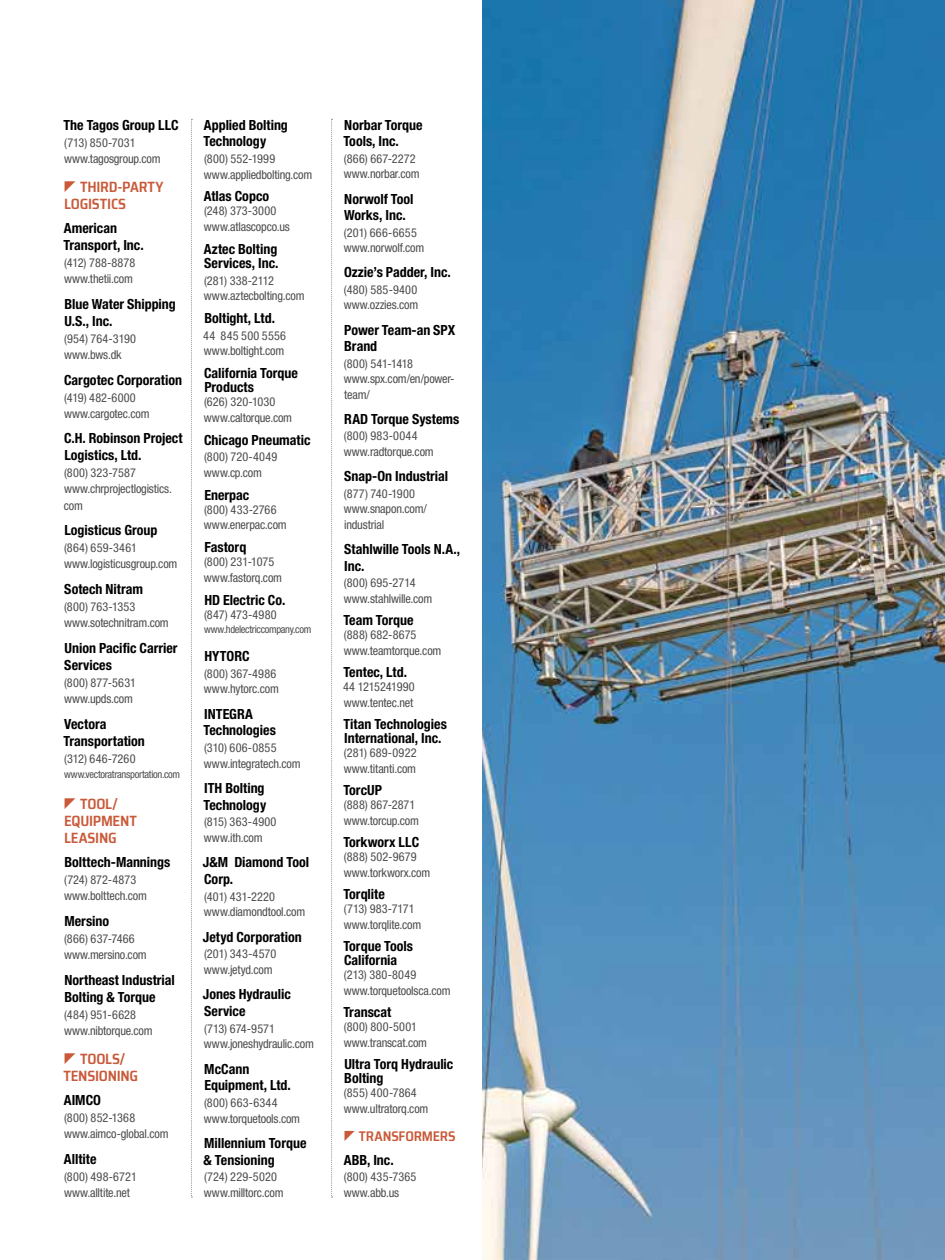
<style>
.page{position:relative;width:945px;height:1260px;background:#fff}
.page>*{position:absolute;margin:0;border:0;box-sizing:border-box;transform-origin:0 0}
.t1{font:600 semi-condensed 14.88px/17px "Saira";letter-spacing:-.015em;color:#c95a39}
.t2{font:700 condensed 14px/16.6px "Helvetica Neue";color:#000}
.t3{font:600 semi-condensed 14px "Saira";letter-spacing:-.01em;color:#c95a39}
.t4{font:condensed 12.25px/15.6px "Helvetica Neue";letter-spacing:-.01em;color:#4d4d4f}
.t5{font:condensed 12.25px/15.8px "Helvetica Neue";letter-spacing:.01em;color:#4d4d4f}
.t6{font:condensed 10.5px "Helvetica Neue";letter-spacing:-.03em;color:#4d4d4f}
</style>
<div class="page">
<svg style="left:191px;top:119px;width:1px;height:1079px"></svg>
<svg style="left:331px;top:119px;width:2px;height:1079px"></svg>
<img style="left:483px;top:0;width:462px;height:1260px">
<p class="t2" style="left:63px;top:116px;width:117px">The Tagos Group LLC</p>
<p class="t4" style="left:64px;top:134px;width:98px;line-height:16.1px">(713) 850-7031 www.tagosgroup.com</p>
<p class="t1" style="left:64px;top:178px;width:101px;text-indent:16px">THIRD-PARTY<br>LOGISTICS</p>
<p class="t2" style="left:63px;top:219px;width:82px">American<br>Transport, Inc.</p>
<p class="t4" style="left:64px;top:255px;width:73px;line-height:16.1px">(412) 788-8878 www.thetii.com</p>
<p class="t2" style="left:64px;top:295px;width:113px">Blue Water Shipping<br>U.S., Inc.</p>
<p class="t4" style="left:64px;top:330px;width:74px;line-height:16.1px">(954) 764-3190 www.bws.dk</p>
<p class="t2" style="left:64px;top:371px;width:120px">Cargotec Corporation</p>
<p class="t4" style="left:64px;top:389px;width:87px;line-height:16.1px">(419) 482-6000 www.cargotec.com</p>
<p class="t2" style="left:64px;top:430px;width:120px">C.H. Robinson Project<br>Logistics, Ltd.</p>
<p class="t4" style="left:64px;top:465px;width:110px;line-height:16.1px">(800) 323-7587 www.chrprojectlogistics. com</p>
<p class="t2" style="left:64px;top:522px;width:95px">Logisticus Group</p>
<p class="t4" style="left:64px;top:540px;width:115px;line-height:16.1px">(864) 659-3461 www.logisticusgroup.com</p>
<p class="t2" style="left:64px;top:581px;width:80px">Sotech Nitram</p>
<p class="t4" style="left:64px;top:599px;width:106px;line-height:16.1px">(800) 763-1353 www.sotechnitram.com</p>
<p class="t2" style="left:64px;top:639px;width:115px">Union Pacific Carrier<br>Services</p>
<p class="t4" style="left:64px;top:674px;width:74px;line-height:16.1px">(800) 877-5631 www.upds.com</p>
<p class="t2" style="left:63px;top:715px;width:83px">Vectora<br>Transportation</p>
<p class="t5" style="left:64px;top:750px;width:73px">(312) 646-7260</p>
<p class="t6" style="left:64px;top:768px;width:117px">www.vectoratransportation.com</p>
<p class="t1" style="left:64px;top:795px;width:74px;text-indent:16px">TOOL/<br>EQUIPMENT<br>LEASING</p>
<p class="t2" style="left:64px;top:854px;width:107px">Bolttech-Mannings</p>
<p class="t4" style="left:64px;top:872px;width:84px;line-height:16.1px">(724) 872-4873 www.bolttech.com</p>
<p class="t2" style="left:64px;top:913px;width:46px">Mersino</p>
<p class="t4" style="left:64px;top:931px;width:84px;line-height:16.1px">(866) 637-7466 www.mersino.com</p>
<p class="t2" style="left:64px;top:971px;width:112px">Northeast Industrial<br>Bolting &amp; Torque</p>
<p class="t4" style="left:64px;top:1006px;width:90px;line-height:16.1px">(484) 951-6628 www.nibtorque.com</p>
<p class="t1" style="left:63px;top:1050px;width:76px;text-align:center">TOOLS/<br>TENSIONING</p>
<p class="t2" style="left:64px;top:1092px;width:39px">AIMCO</p>
<p class="t4" style="left:64px;top:1110px;width:106px;line-height:16.1px">(800) 852-1368 www.aimco-global.com</p>
<p class="t2" style="left:64px;top:1150px;width:34px">Alltite</p>
<p class="t4" style="left:64px;top:1168px;width:74px;line-height:16.1px">(800) 498-6721 www.alltite.net</p>
<p class="t2" style="left:203px;top:116px;width:86px">Applied Bolting<br>Technology</p>
<p class="t4" style="left:204px;top:151px;width:110px">(800) 552-1999 www.appliedbolting.com</p>
<p class="t2" style="left:204px;top:188px;width:67px">Atlas Copco</p>
<p class="t4" style="left:204px;top:203px;width:88px">(248) 373-3000 www.atlascopco.us</p>
<p class="t2" style="left:204px;top:242px;width:76px;line-height:14px">Aztec Bolting<br>Services, Inc.</p>
<p class="t4" style="left:204px;top:272px;width:102px">(281) 338-2112 www.aztecbolting.com</p>
<p class="t2" style="left:204px;top:310px;width:72px">Boltight, Ltd.</p>
<p class="t5" style="left:203px;top:327px;width:84px">44 845 500 5556 www.boltight.com</p>
<p class="t2" style="left:204px;top:366px;width:96px;line-height:14px">California Torque<br>Products</p>
<p class="t4" style="left:204px;top:394px;width:90px">(626) 320-1030 www.caltorque.com</p>
<p class="t2" style="left:204px;top:431px;width:108px">Chicago Pneumatic</p>
<p class="t5" style="left:204px;top:449px;width:75px">(800) 720-4049 www.cp.com</p>
<p class="t2" style="left:204px;top:486px;width:47px">Enerpac</p>
<p class="t4" style="left:204px;top:501px;width:84px">(800) 433-2766 www.enerpac.com</p>
<p class="t2" style="left:204px;top:539px;width:44px">Fastorq</p>
<p class="t4" style="left:204px;top:554px;width:80px">(800) 231-1075 www.fastorq.com</p>
<p class="t2" style="left:204px;top:591px;width:83px">HD Electric Co.</p>
<p class="t5" style="left:204px;top:606px;width:74px">(847) 473-4980</p>
<p class="t6" style="left:204px;top:624px;width:109px">www.hdelectriccompany.com</p>
<p class="t2" style="left:204px;top:648px;width:47px">HYTORC</p>
<p class="t5" style="left:204px;top:665px;width:77px">(800) 367-4986 www.hytorc.com</p>
<p class="t2" style="left:203px;top:705px;width:74px">INTEGRA<br>Technologies</p>
<p class="t4" style="left:204px;top:740px;width:98px">(310) 606-0855 www.integratech.com</p>
<p class="t2" style="left:203px;top:780px;width:64px">ITH Bolting<br>Technology</p>
<p class="t5" style="left:204px;top:814px;width:74px">(815) 363-4900 www.ith.com</p>
<p class="t2" style="left:203px;top:854px;width:108px">J&amp;M Diamond Tool<br>Corp.</p>
<p class="t4" style="left:204px;top:888px;width:103px">(401) 431-2220 www.diamondtool.com</p>
<p class="t2" style="left:203px;top:928px;width:100px">Jetyd Corporation</p>
<p class="t4" style="left:204px;top:946px;width:74px">(201) 343-4570 www.jetyd.com</p>
<p class="t2" style="left:203px;top:986px;width:90px">Jones Hydraulic<br>Service</p>
<p class="t4" style="left:204px;top:1020px;width:111px">(713) 674-9571 www.joneshydraulic.com</p>
<p class="t2" style="left:204px;top:1060px;width:88px">McCann<br>Equipment, Ltd.</p>
<p class="t4" style="left:204px;top:1095px;width:98px">(800) 663-6344 www.torquetools.com</p>
<p class="t2" style="left:204px;top:1135px;width:104px">Millennium Torque &amp; Tensioning</p>
<p class="t4" style="left:204px;top:1169px;width:81px">(724) 229-5020 www.milltorc.com</p>
<p class="t2" style="left:343px;top:116px;width:81px">Norbar Torque<br>Tools, Inc.</p>
<p class="t4" style="left:344px;top:151px;width:77px">(866) 667-2272 www.norbar.com</p>
<p class="t2" style="left:344px;top:190px;width:71px">Norwolf Tool<br>Works, Inc.</p>
<p class="t5" style="left:344px;top:224px;width:82px">(201) 666-6655 www.norwolf.com</p>
<p class="t2" style="left:344px;top:264px;width:108px">Ozzie’s Padder, Inc.</p>
<p class="t5" style="left:344px;top:282px;width:76px">(480) 585-9400 www.ozzies.com</p>
<p class="t2" style="left:344px;top:321px;width:112px">Power Team-an SPX<br>Brand</p>
<p class="t4" style="left:344px;top:355px;width:112px">(800) 541-1418 www.spx.com/en/power&shy;team/</p>
<p class="t2" style="left:344px;top:411px;width:117px">RAD Torque Systems</p>
<p class="t4" style="left:344px;top:428px;width:91px">(800) 983-0044 www.radtorque.com</p>
<p class="t2" style="left:344px;top:468px;width:105px">Snap-On Industrial</p>
<p class="t4" style="left:344px;top:486px;width:85px">(877) 740-1900 www.snapon.com/ industrial</p>
<p class="t2" style="left:344px;top:541px;width:117px">Stahlwille Tools N.A.,<br>Inc.</p>
<p class="t4" style="left:344px;top:575px;width:90px">(800) 695-2714 www.stahlwille.com</p>
<p class="t2" style="left:343px;top:612px;width:72px">Team Torque</p>
<p class="t4" style="left:344px;top:627px;width:99px">(888) 682-8675 www.teamtorque.com</p>
<p class="t2" style="left:343px;top:664px;width:65px">Tentec, Ltd.</p>
<p class="t4" style="left:343px;top:679px;width:73px">44 1215241990 www.tentec.net</p>
<p class="t2" style="left:343px;top:717px;width:105px;line-height:13.8px">Titan Technologies<br>International, Inc.</p>
<p class="t4" style="left:344px;top:745px;width:74px">(281) 689-0922 www.titanti.com</p>
<p class="t2" style="left:343px;top:782px;width:40px">TorcUP</p>
<p class="t4" style="left:344px;top:797px;width:77px">(888) 867-2871 www.torcup.com</p>
<p class="t2" style="left:343px;top:834px;width:77px">Torkworx LLC</p>
<p class="t4" style="left:344px;top:849px;width:88px">(888) 502-9679 www.torkworx.com</p>
<p class="t2" style="left:343px;top:886px;width:43px">Torqlite</p>
<p class="t4" style="left:344px;top:901px;width:79px">(713) 983-7171 www.torqlite.com</p>
<p class="t2" style="left:343px;top:939px;width:71px;line-height:13.8px">Torque Tools<br>California</p>
<p class="t4" style="left:344px;top:967px;width:108px">(213) 380-8049 www.torquetoolsca.com</p>
<p class="t2" style="left:343px;top:1004px;width:49px">Transcat</p>
<p class="t4" style="left:344px;top:1019px;width:85px">(800) 800-5001 www.transcat.com</p>
<p class="t2" style="left:344px;top:1057px;width:111px;line-height:13.8px">Ultra Torq Hydraulic<br>Bolting</p>
<p class="t4" style="left:344px;top:1085px;width:86px">(855) 400-7864 www.ultratorq.com</p>
<p class="t3" style="left:359px;top:1126px;width:98px">TRANSFORMERS</p>
<p class="t2" style="left:344px;top:1151px;width:51px">ABB, Inc.</p>
<p class="t5" style="left:344px;top:1169px;width:74px">(800) 435-7365 www.abb.us</p>
</div>
